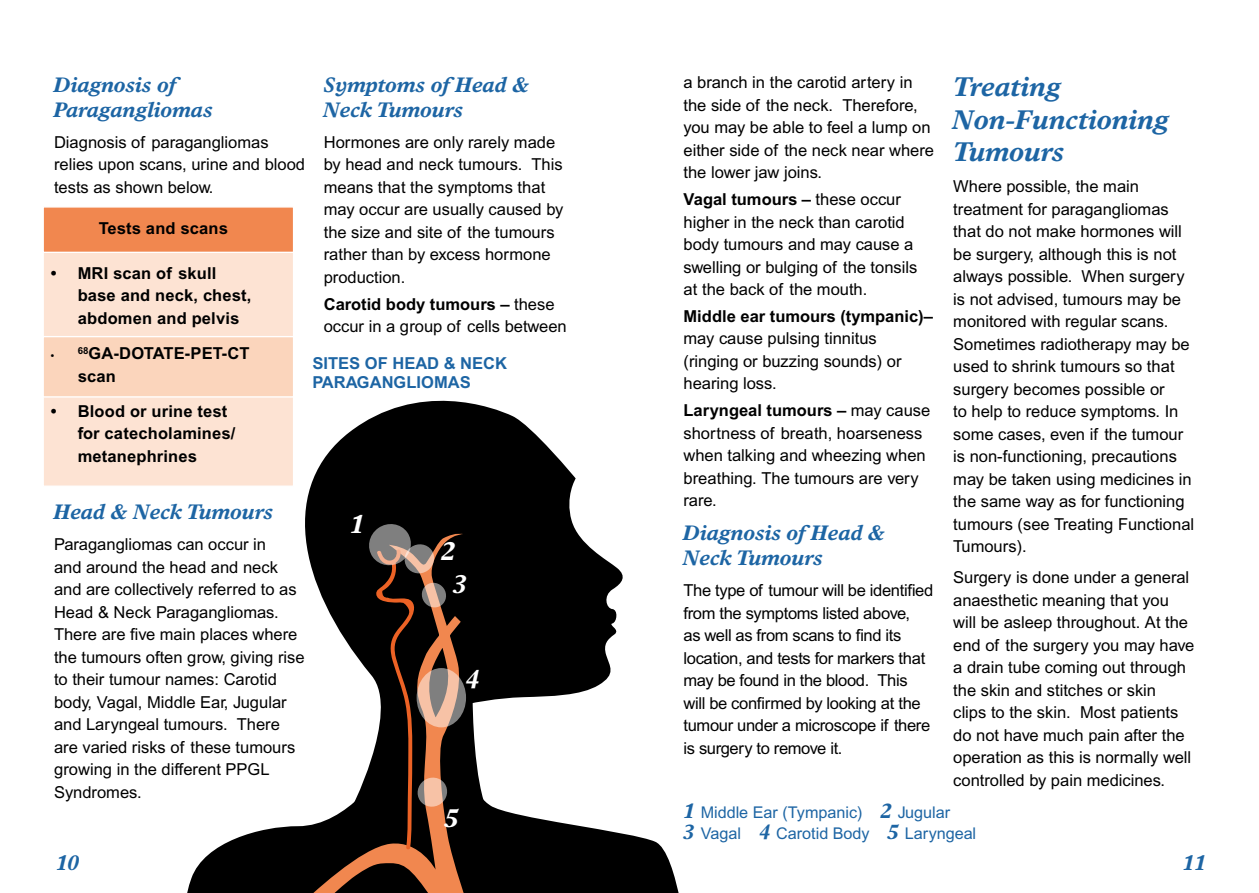
<style>
.page{position:relative;width:1259px;height:893px;background:#fff}
.page>*{position:absolute;margin:0;border:0;box-sizing:border-box;transform-origin:0 0}
.t1{font:italic 700 27px/32.4px "Times Europa";color:#1d65a4}
.t2{font:italic 700 25.65px/33px "Times Europa";color:#fff;text-align:center}
.t3{font:italic 700 21px/25.2px "Times Europa";color:#1d65a4}
.t4{font:16.5px/22.5px "Arial SFMT";color:#000}
.t5{font:16.5px/22.5px "Arial SFMT";letter-spacing:-.02em;color:#000}
.t6{font:700 16.5px/22.5px "Arial SFMT";letter-spacing:.01em;color:#000}
.t7{font:700 16.5px/19.5px "Arial SFMT";color:#1d65a4}
.t8{font:16.2px/21.9px "Arial SFMT";color:#1d65a4}
.t9{font:700 9.6px "Arial SFMT";color:#000}
.s1{font-weight:700}
.s2{font-family:"Times Europa";font-weight:700;font-style:italic;font-size:20.55px}
</style>
<div class="page">
<svg style="left:305px;top:400px;width:318px;height:364px;fill:#000"></svg>
<svg style="left:187px;top:764px;width:492px;height:129px"></svg>
<svg style="left:257px;top:532px;width:212px;height:361px"></svg>
<svg style="left:416px;top:668px;width:50px;height:59px"></svg>
<svg style="left:369px;top:524px;width:78px;height:326px;background:#4c362b"></svg>
<div style="left:43px;top:208px;width:251px;height:279px;background:#fde3d3;border:1px solid #fff"></div>
<div style="left:43px;top:206px;width:251px;height:47px;background:#f1874f;border:1px solid #fff"></div>
<div style="left:43px;top:336px;width:251px;height:62px;background:#fbd5bc;border:1px solid #fff"></div>
<p class="t3" style="left:54px;top:72px;width:160px">Diagnosis of<br>Paragangliomas</p>
<p class="t4" style="left:54px;top:131px;width:253px">Diagnosis of paragangliomas relies upon scans, urine and blood tests as shown below.</p>
<p class="t6" style="left:99px;top:217px;width:131px">Tests and scans</p>
<p class="t6" style="left:78px;top:262px;width:175px;text-indent:-27px">• MRI scan of skull base and neck, chest, abdomen and pelvis</p>
<p class="t9" style="left:51px;top:350px;width:5px">•</p>
<p class="t6" style="left:78px;top:342px;width:173px"><sup>68</sup>GA-DOTATE-PET-CT scan</p>
<p class="t6" style="left:78px;top:400px;width:159px;text-indent:-27px">• Blood or urine test for catecholamines/ metanephrines</p>
<p class="t3" style="left:324px;top:72px;width:207px">Symptoms of Head &amp;<br>Neck Tumours</p>
<p class="t4" style="left:324px;top:131px;width:241px">Hormones are only rarely made by head and neck tumours. This means that the symptoms that may occur are usually caused by the size and site of the tumours rather than by excess hormone production.</p>
<p class="t4" style="left:324px;top:293px;width:244px"><span class="s1">Carotid body tumours –</span> these occur in a group of cells between</p>
<p class="t7" style="left:313px;top:353px;width:196px">SITES OF HEAD &amp; NECK<br>PARAGANGLIOMAS</p>
<p class="t3" style="left:54px;top:499px;width:220px">Head &amp; Neck Tumours</p>
<p class="t4" style="left:54px;top:533px;width:252px">Paragangliomas can occur in<br>and around the head and neck and are collectively referred to as<br>Head &amp; Neck Paragangliomas.<br>There are five main places where the tumours often grow, giving rise to their tumour names: Carotid body, Vagal, Middle Ear, Jugular and Laryngeal tumours. There are varied risks of these tumours growing in the different PPGL<br>Syndromes.</p>
<h2 class="t2" style="left:350px;top:507px;width:16px">1</h2>
<h2 class="t2" style="left:441px;top:534px;width:28px">2<br>3</h2>
<h2 class="t2" style="left:465px;top:662px;width:16px">4</h2>
<h2 class="t2" style="left:444px;top:801px;width:16px">5</h2>
<p class="t4" style="left:683px;top:71px;width:252px">a branch in the carotid artery in the side of the neck. Therefore, you may be able to feel a lump on either side of the neck near where the lower jaw joins.</p>
<p class="t4" style="left:683px;top:188px;width:235px"><span class="s1">Vagal tumours –</span> these occur higher in the neck than carotid body tumours and may cause a swelling or bulging of the tonsils at the back of the mouth.</p>
<p class="t6" style="left:683px;top:305px;width:251px">Middle ear tumours (tympanic)–</p>
<p class="t4" style="left:683px;top:327px;width:220px">may cause pulsing tinnitus (ringing or buzzing sounds) or hearing loss.</p>
<p class="t4" style="left:683px;top:399px;width:248px"><span class="s1">Laryngeal tumours –</span> may cause shortness of breath, hoarseness when talking and wheezing when breathing. The tumours are very rare.</p>
<p class="t3" style="left:683px;top:520px;width:203px">Diagnosis of Head &amp;<br>Neck Tumours</p>
<p class="t5" style="left:683px;top:579px;width:251px">The type of tumour will be identified from the symptoms listed above,<br>as well as from scans to find its location, and tests for markers that may be found in the blood. This will be confirmed by looking at the tumour under a microscope if there is surgery to remove it.</p>
<h1 class="t1" style="left:953px;top:71px;width:217px">Treating<br>Non-Functioning<br>Tumours</h1>
<p class="t4" style="left:953px;top:175px;width:242px">Where possible, the main treatment for paragangliomas that do not make hormones will be surgery, although this is not always possible. When surgery is not advised, tumours may be monitored with regular scans.<br>Sometimes radiotherapy may be used to shrink tumours so that surgery becomes possible or<br>to help to reduce symptoms. In some cases, even if the tumour is non-functioning, precautions may be taken using medicines in the same way as for functioning tumours (see Treating Functional<br>Tumours).</p>
<p class="t4" style="left:953px;top:566px;width:243px">Surgery is done under a general anaesthetic meaning that you will be asleep throughout. At the end of the surgery you may have a drain tube coming out through the skin and stitches or skin<br>clips to the skin. Most patients do not have much pain after the operation as this is normally well controlled by pain medicines.</p>
<p class="t8" style="left:683px;top:801px;width:294px"><span class="s2">1</span> Middle Ear (Tympanic) <span class="s2">2</span> Jugular<br><span class="s2">3</span> Vagal <span class="s2">4</span> Carotid Body <span class="s2">5</span> Laryngeal</p>
<p class="t3" style="left:56px;top:850px;width:25px">10</p>
<p class="t3" style="left:1183px;top:850px;width:25px">11</p>
</div>
